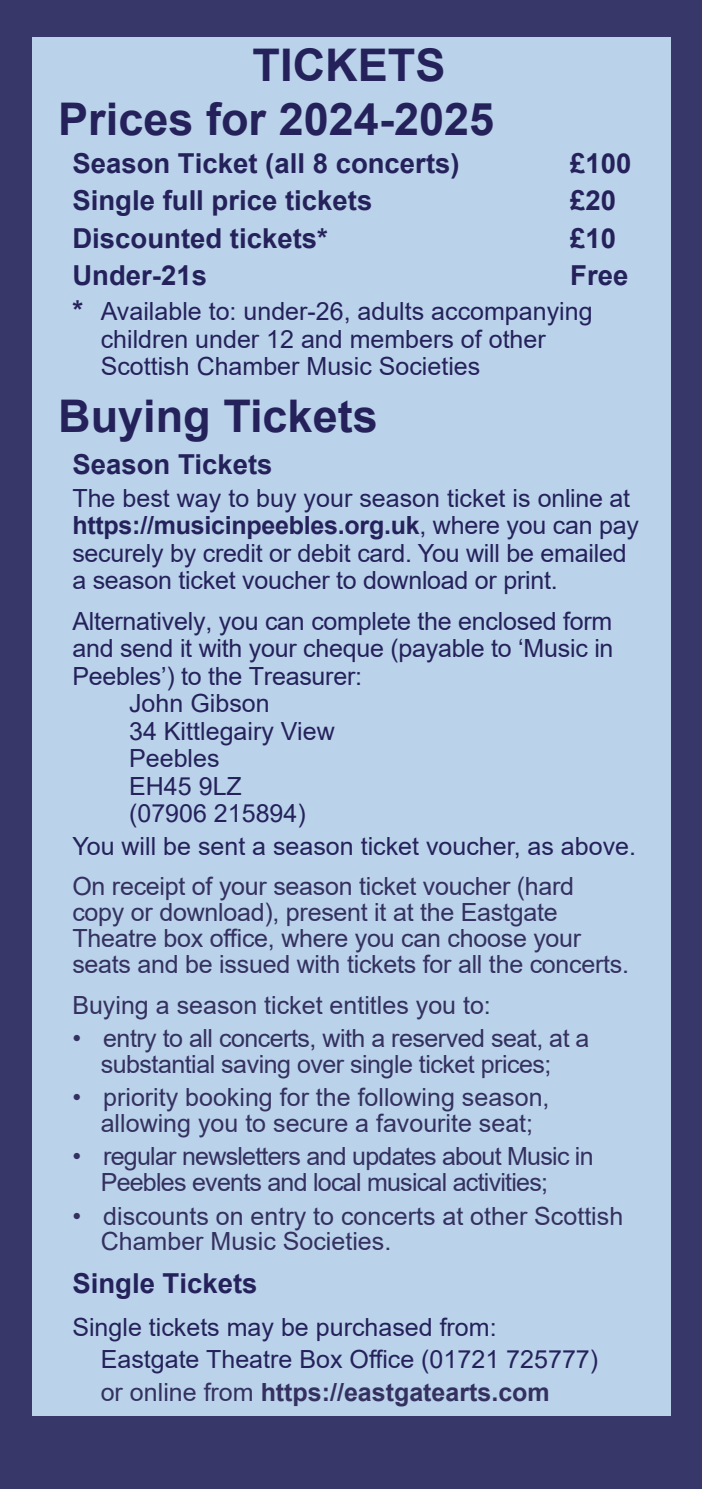
<style>
.page{position:relative;width:702px;height:1489px;background:#fff}
.page>*{position:absolute;margin:0;border:0;box-sizing:border-box;transform-origin:0 0}
.t1{font:700 45px/54px "Arial";color:#25225b}
.t2{font:700 27.5px "Arial";color:#25225b}
.t3{font:25px/27.5px "Arial";color:#25225b}
.t4{font:25px/25.8px "Arial";letter-spacing:-.01em;color:#343160}
.t5{font:25px/25.8px "Arial";letter-spacing:-.03em;color:#343160}
.s1{font-weight:700;font-size:27.5px}
.s2{font-weight:700}
.s3{color:#343160}
.s4{font-weight:700;color:#343160}
</style>
<div class="page">
<div style="left:0;top:0;width:702px;height:1488px;background:#38376a"></div>
<div style="left:32px;top:38px;width:638px;height:1377px;background:#bad2ea"></div>
<h1 class="t1" style="left:58px;top:43px;width:437px;text-indent:194px">TICKETS<br>Prices for 2024-2025</h1>
<p class="t2" style="left:72px;top:153px;width:389px">Season Ticket (all 8 concerts)</p>
<p class="t2" style="left:570px;top:153px;width:63px">£100</p>
<p class="t2" style="left:72px;top:190px;width:301px">Single full price tickets</p>
<p class="t2" style="left:570px;top:190px;width:47px">£20</p>
<p class="t2" style="left:72px;top:228px;width:257px">Discounted tickets*</p>
<p class="t2" style="left:570px;top:228px;width:47px">£10</p>
<p class="t2" style="left:72px;top:265px;width:136px">Under-21s</p>
<p class="t2" style="left:570px;top:265px;width:60px">Free</p>
<p class="t3" style="left:101px;top:300px;width:493px;text-indent:-28px"><span class="s1">*</span> Available to: under-26, adults accompanying children under 12 and members of other<br>Scottish Chamber Music Societies</p>
<h1 class="t1" style="left:58px;top:393px;width:321px">Buying Tickets</h1>
<p class="t2" style="left:72px;top:454px;width:202px">Season Tickets</p>
<p class="t3" style="left:72px;top:486px;width:568px">The best way to buy your season ticket is online at <span class="s2">https://musicinpeebles.org.uk</span>, where you can pay securely by credit or debit card. You will be emailed a season ticket voucher to download or print.</p>
<p class="t3" style="left:72px;top:609px;width:541px">Alternatively, you can complete the enclosed form</p>
<p class="t3" style="left:72px;top:636px;width:542px">and send it with your cheque (payable to ‘Music in</p>
<p class="t3" style="left:72px;top:664px;width:291px">Peebles’) to the Treasurer:</p>
<p class="t3" style="left:129px;top:691px;width:142px">John Gibson</p>
<p class="t3" style="left:129px;top:719px;width:207px">34 Kittlegairy View</p>
<p class="t3" style="left:129px;top:746px;width:92px">Peebles</p>
<p class="t3" style="left:129px;top:774px;width:114px">EH45 9LZ</p>
<p class="t3" style="left:129px;top:801px;width:178px">(07906 215894)</p>
<p class="t3" style="left:72px;top:834px;width:565px">You will be sent a season ticket voucher, as above.</p>
<p class="t4" style="left:72px;top:876px;width:558px">On receipt of your season ticket voucher (hard copy or download), present it at the Eastgate Theatre box office, where you can choose your seats and be issued with tickets for all the concerts.</p>
<p class="t4" style="left:72px;top:994px;width:420px">Buying a season ticket entitles you to:</p>
<p class="t4" style="left:72px;top:1027px;width:518px;text-align:center">• entry to all concerts, with a reserved seat, at a substantial saving over single ticket prices;</p>
<p class="t4" style="left:72px;top:1086px;width:478px;text-align:center">• priority booking for the following season, allowing you to secure a favourite seat;</p>
<p class="t5" style="left:101px;top:1145px;width:494px;text-indent:-28px">• regular newsletters and updates about Music in<br>Peebles events and local musical activities;</p>
<p class="t4" style="left:101px;top:1205px;width:524px;text-indent:-28px">• discounts on entry to concerts at other Scottish<br>Chamber Music Societies.</p>
<p class="t2" style="left:72px;top:1272px;width:187px">Single Tickets</p>
<p class="t3" style="left:101px;top:1312px;width:499px;line-height:32.5px;text-indent:-28px">Single tickets may be purchased from:<br>Eastgate Theatre Box Office (01721 725777) <span class="s3">or online from</span> <span class="s4">https://eastgatearts.com</span></p>
</div>
